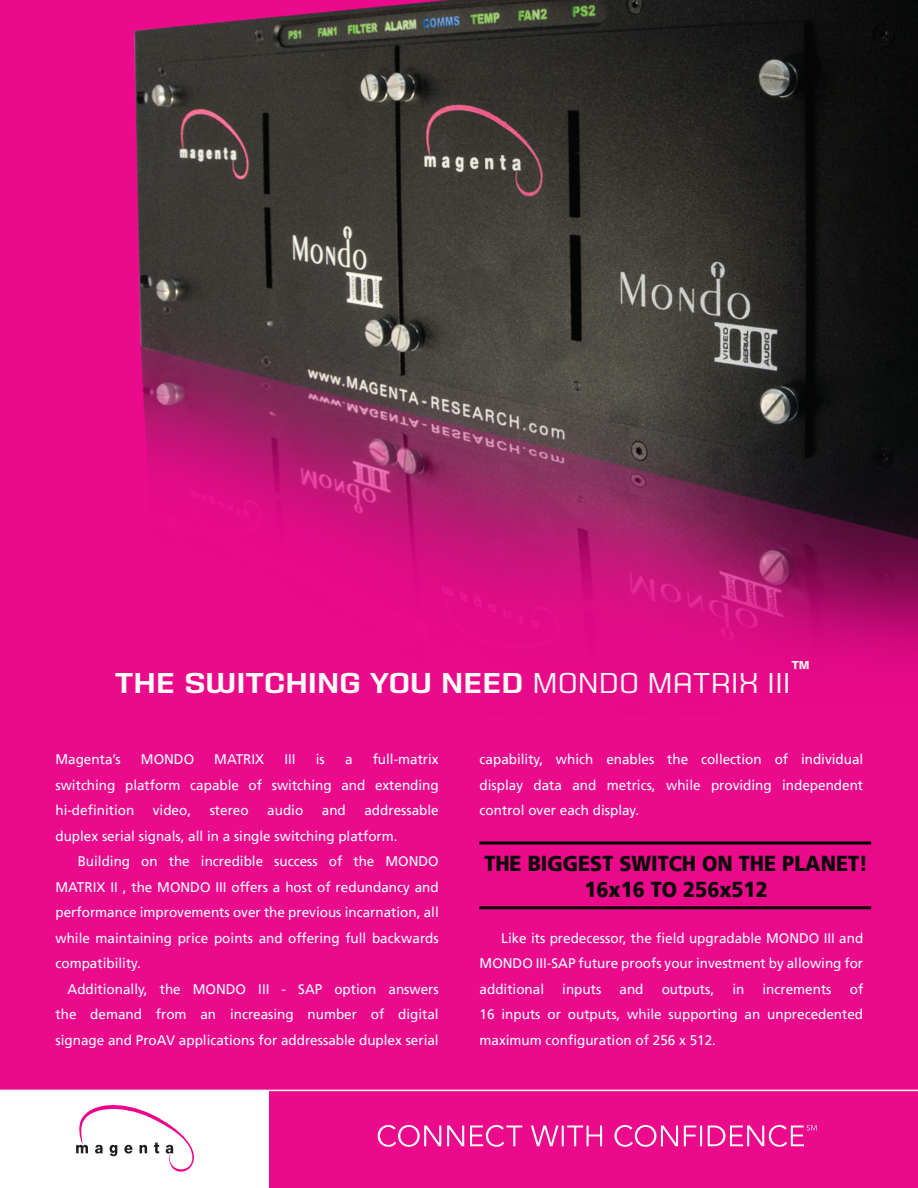
<style>
.page{position:relative;width:918px;height:1188px;background:#eb098c}
.page>*{position:absolute;margin:0;border:0;box-sizing:border-box;transform-origin:0 0}
.t1{font:700 30px "House Gothic HG23 Text";color:#fdfef7}
.t2{font:900 21.6px/25.5px "Frutiger LT";color:#090807;text-align:center;scale:.91 1}
.t3{font:13.95px/25.5px "Frutiger LT";color:#fff;text-align:justify}
.s1{font-weight:300}
</style>
<div class="page">
<div style="left:0;top:1090px;width:268px;height:98px;background:#fff"></div>
<hr style="left:0;top:1090px;width:918px;height:1px;background:#fff">
<svg style="left:378px;top:1125px;width:439px;height:22px"></svg>
<img style="left:133px;top:0;width:785px;height:668px">
<svg style="left:76px;top:1105px;width:118px;height:67px"></svg>
<hr style="left:479px;top:842px;width:392px;height:2px;background:#000">
<hr style="left:479px;top:906px;width:392px;height:3px;background:#000">
<h1 class="t1" style="left:115px;top:665px;width:697px">THE SWITCHING YOU NEED <span class="s1">MONDO MATRIX III</span>™</h1>
<p class="t3" style="left:56px;top:747px;width:385px;text-indent:317px">full-matrix switching platform capable of switching and extending hi-definition</p>
<p class="t3" style="left:56px;top:747px;width:67px">Magenta’s</p>
<p class="t3" style="left:141px;top:747px;width:55px">MONDO</p>
<p class="t3" style="left:214px;top:747px;width:52px">MATRIX</p>
<p class="t3" style="left:284px;top:747px;width:13px">III</p>
<p class="t3" style="left:316px;top:747px;width:11px">is</p>
<p class="t3" style="left:345px;top:747px;width:9px">a</p>
<p class="t3" style="left:56px;top:798px;width:385px;text-indent:309px">addressable duplex serial signals, all in a single switching platform.</p>
<p class="t3" style="left:56px;top:849px;width:385px;text-indent:22px">Building on the incredible success of the MONDO MATRIX II , the MONDO III offers a host of redundancy and performance improvements over the previous incarnation, all while maintaining price points and offering full backwards compatibility.</p>
<p class="t3" style="left:56px;top:976px;width:385px;text-indent:12px">Additionally, the MONDO III - SAP option answers the demand from an increasing number of digital signage and ProAV applications for addressable duplex serial</p>
<p class="t3" style="left:153px;top:798px;width:40px">video,</p>
<p class="t3" style="left:210px;top:798px;width:41px">stereo</p>
<p class="t3" style="left:267px;top:798px;width:38px">audio</p>
<p class="t3" style="left:322px;top:798px;width:26px">and</p>
<p class="t3" style="left:480px;top:747px;width:385px">capability, which enables the collection of individual display data and metrics, while providing independent control over each display.</p>
<h2 class="t2" style="left:484px;top:851px;width:423px">THE BIGGEST SWITCH ON THE PLANET!<br>16x16 TO 256x512</h2>
<p class="t3" style="left:480px;top:925px;width:385px;text-indent:22px">Like its predecessor, the field upgradable MONDO III and MONDO III-SAP future proofs your investment by allowing for additional</p>
<p class="t3" style="left:480px;top:976px;width:385px;text-indent:370px">of 16 inputs or outputs, while supporting an unprecedented maximum configuration of 256 x 512.</p>
<p class="t3" style="left:562px;top:976px;width:41px">inputs</p>
<p class="t3" style="left:620px;top:976px;width:26px">and</p>
<p class="t3" style="left:662px;top:976px;width:54px">outputs,</p>
<p class="t3" style="left:732px;top:976px;width:14px">in</p>
<p class="t3" style="left:763px;top:976px;width:71px">increments</p>
</div>
